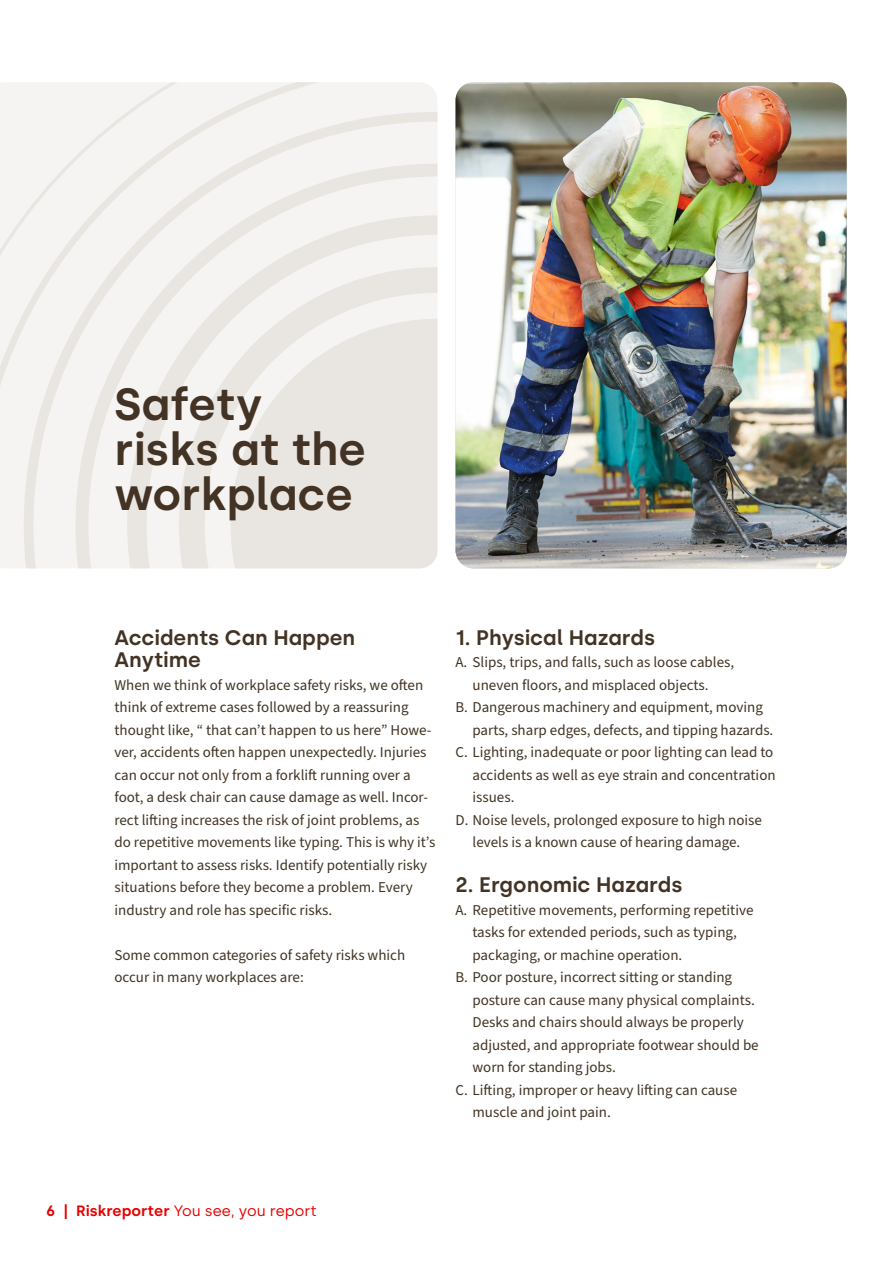
<style>
.page{position:relative;width:893px;height:1263px;background:#fff}
.page>*{position:absolute;margin:0;border:0;box-sizing:border-box;transform-origin:0 0}
.t1{font:600 45px/45px "Silka";color:#423324}
.t2{font:600 21px/22.5px "Silka";color:#423324}
.t3{font:15px/22.5px "Source Sans Pro";color:#423324}
.t4{font:15px "Silka";color:#e60000}
.s1{font-weight:600}
</style>
<div class="page">
<svg style="left:0;top:82px;width:437px;height:486px;fill:#f6f4f3"></svg>
<img style="left:455px;top:82px;width:392px;height:486px">
<h1 class="t1" style="left:114px;top:381px;width:253px">Safety risks at the workplace</h1>
<h2 class="t2" style="left:114px;top:626px;width:242px">Accidents Can Happen<br>Anytime</h2>
<p class="t3" style="left:114px;top:674px;width:322px">When we think of workplace safety risks, we often think of extreme cases followed by a reassuring thought like, “ that can’t happen to us here” Howe&shy;ver, accidents often happen unexpectedly. Injuries can occur not only from a forklift running over a foot, a desk chair can cause damage as well. Incor&shy;rect lifting increases the risk of joint problems, as do repetitive movements like typing. This is why it’s important to assess risks. Identify potentially risky situations before they become a problem. Every industry and role has specific risks.</p>
<p class="t3" style="left:114px;top:944px;width:292px">Some common categories of safety risks which occur in many workplaces are:</p>
<h2 class="t2" style="left:455px;top:626px;width:201px">1. Physical Hazards</h2>
<p class="t3" style="left:455px;top:652px;width:280px">A. Slips, trips, and falls, such as loose cables,</p>
<p class="t3" style="left:472px;top:674px;width:237px">uneven floors, and misplaced objects.</p>
<p class="t3" style="left:455px;top:697px;width:309px">B. Dangerous machinery and equipment, moving</p>
<p class="t3" style="left:472px;top:719px;width:302px">parts, sharp edges, defects, and tipping hazards.</p>
<p class="t3" style="left:455px;top:742px;width:319px">C. Lighting, inadequate or poor lighting can lead to</p>
<p class="t3" style="left:472px;top:764px;width:305px">accidents as well as eye strain and concentration</p>
<p class="t3" style="left:472px;top:787px;width:43px">issues.</p>
<p class="t3" style="left:455px;top:809px;width:308px">D. Noise levels, prolonged exposure to high noise</p>
<p class="t3" style="left:472px;top:832px;width:269px">levels is a known cause of hearing damage.</p>
<h2 class="t2" style="left:455px;top:874px;width:228px">2. Ergonomic Hazards</h2>
<p class="t3" style="left:455px;top:899px;width:299px">A. Repetitive movements, performing repetitive</p>
<p class="t3" style="left:472px;top:922px;width:266px">tasks for extended periods, such as typing,</p>
<p class="t3" style="left:472px;top:944px;width:211px">packaging, or machine operation.</p>
<p class="t3" style="left:455px;top:967px;width:278px">B. Poor posture, incorrect sitting or standing</p>
<p class="t3" style="left:472px;top:989px;width:284px">posture can cause many physical complaints.</p>
<p class="t3" style="left:472px;top:1012px;width:273px">Desks and chairs should always be properly</p>
<p class="t3" style="left:472px;top:1034px;width:288px">adjusted, and appropriate footwear should be</p>
<p class="t3" style="left:472px;top:1057px;width:145px">worn for standing jobs.</p>
<p class="t3" style="left:455px;top:1079px;width:283px">C. Lifting, improper or heavy lifting can cause</p>
<p class="t3" style="left:472px;top:1102px;width:140px">muscle and joint pain.</p>
<p class="t4" style="left:46px;top:1202px;width:272px"><span class="s1">6 | Riskreporter</span> You see, you report</p>
</div>
